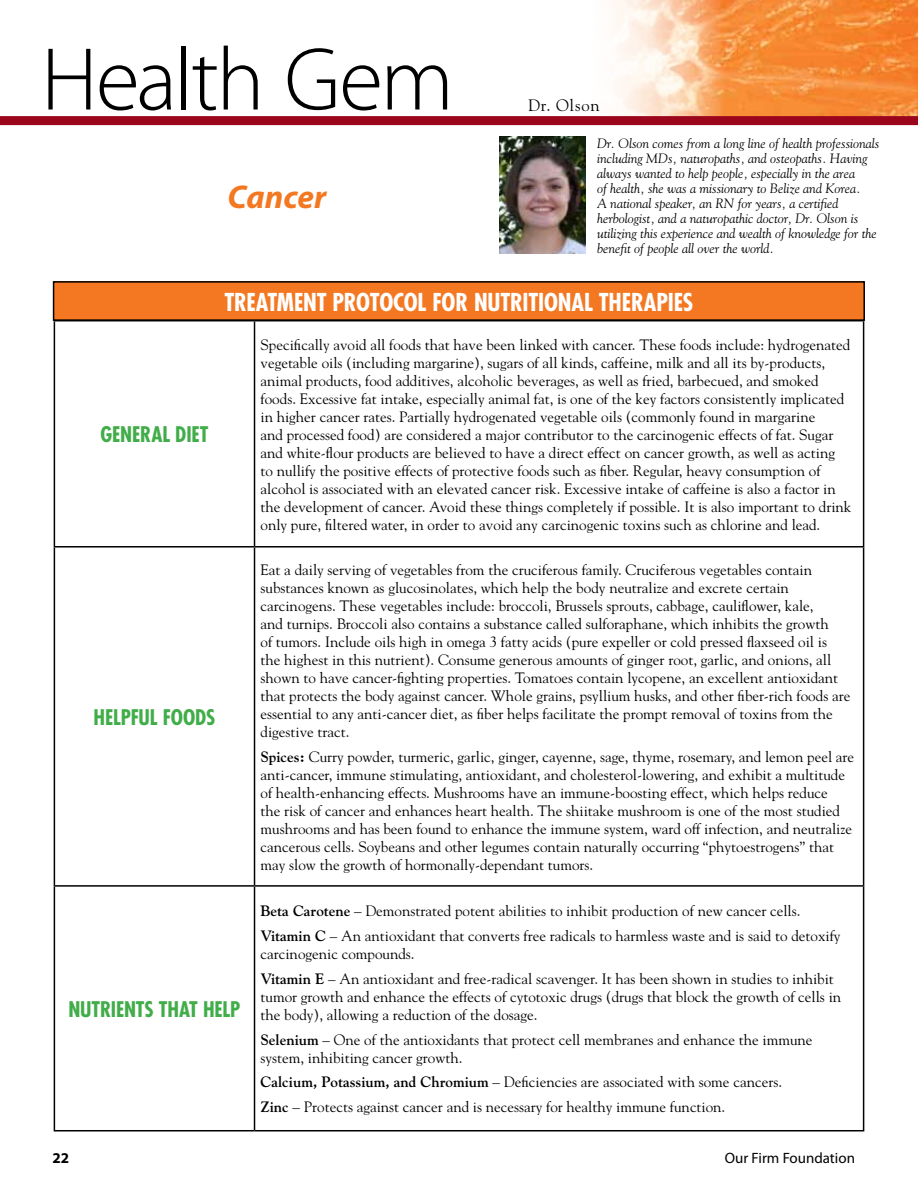
<style>
.page{position:relative;width:918px;height:1188px;background:#fff}
.page>*{position:absolute;margin:0;border:0;box-sizing:border-box;transform-origin:0 0}
.t1{font:300 90px "Myriad Pro";letter-spacing:-.03em;color:#000}
.t2{font:italic 700 33px "Myriad Pro";color:#f47721}
.t3{font:700 condensed 24px "Futura Std";letter-spacing:-.01em;color:#fff}
.t4{font:700 condensed 21px "Futura Std";letter-spacing:-.005em;color:#41ad49}
.t5{font:16.5px "Goudy";color:#000}
.t6{font:15px/18px "Goudy";color:#000}
.t7{font:15px "Myriad Pro";color:#000}
.t8{font:700 15px "Myriad Pro";color:#000}
.t9{font:italic 13.5px/15px "Goudy";color:#000}
.s1{font-weight:700}
</style>
<div class="page">
<img style="left:614px;top:0;width:304px;height:116px">
<div style="left:0;top:116px;width:918px;height:9px;background:#9c061d"></div>
<img style="left:500px;top:136px;width:85px;height:118px">
<hr style="left:54px;top:321px;width:1px;height:225px;background:#000">
<hr style="left:254px;top:321px;width:1px;height:225px;background:#000">
<hr style="left:863px;top:321px;width:1px;height:225px;background:#000">
<hr style="left:54px;top:546px;width:201px;height:2px;background:#000">
<hr style="left:54px;top:548px;width:1px;height:337px;background:#000">
<hr style="left:255px;top:546px;width:609px;height:2px;background:#000">
<hr style="left:254px;top:548px;width:1px;height:337px;background:#000">
<hr style="left:863px;top:548px;width:1px;height:337px;background:#000">
<hr style="left:54px;top:885px;width:201px;height:2px;background:#000">
<hr style="left:54px;top:887px;width:1px;height:243px;background:#000">
<hr style="left:255px;top:885px;width:609px;height:2px;background:#000">
<hr style="left:254px;top:887px;width:1px;height:243px;background:#000">
<hr style="left:863px;top:887px;width:1px;height:243px;background:#000">
<hr style="left:54px;top:1130px;width:201px;height:1px;background:#000">
<hr style="left:255px;top:1130px;width:609px;height:1px;background:#000">
<div style="left:54px;top:282px;width:810px;height:38px;background:#f47721"></div>
<div style="left:53px;top:281px;width:812px;height:40px;border:2px solid #000"></div>
<h1 class="t1" style="left:41px;top:25px;width:415px">Health Gem</h1>
<h2 class="t2" style="left:228px;top:176px;width:100px">Cancer</h2>
<p class="t5" style="left:528px;top:95px;width:73px">Dr. Olson</p>
<p class="t9" style="left:597px;top:135px;width:284px">Dr. Olson comes from a long line of health professionals including MDs, naturopaths, and osteopaths. Having always wanted to help people, especially in the area<br>of health, she was a missionary to Belize and Korea.<br>A national speaker, an RN for years, a certified herbologist, and a naturopathic doctor, Dr. Olson is utilizing this experience and wealth of knowledge for the benefit of people all over the world.</p>
<h3 class="t4" style="left:100px;top:422px;width:110px">GENERAL DIET</h3>
<h3 class="t3" style="left:224px;top:287px;width:470px">TREATMENT PROTOCOL FOR NUTRITIONAL TH ERAPIES</h3>
<p class="t6" style="left:261px;top:335px;width:592px">Specifically avoid all foods that have been linked with cancer. These foods include: hydrogenated vegetable oils (including margarine), sugars of all kinds, caffeine, milk and all its by-products, animal products, food additives, alcoholic beverages, as well as fried, barbecued, and smoked foods. Excessive fat intake, especially animal fat, is one of the key factors consistently implicated in higher cancer rates. Partially hydrogenated vegetable oils (commonly found in margarine<br>and processed food) are considered a major contributor to the carcinogenic effects of fat. Sugar and white-flour products are believed to have a direct effect on cancer growth, as well as acting<br>to nullify the positive effects of protective foods such as fiber. Regular, heavy consumption of alcohol is associated with an elevated cancer risk. Excessive intake of caffeine is also a factor in the development of cancer. Avoid these things completely if possible. It is also important to drink only pure, filtered water, in order to avoid any carcinogenic toxins such as chlorine and lead.</p>
<h3 class="t4" style="left:94px;top:704px;width:123px">HELPFUL FOODS</h3>
<p class="t6" style="left:261px;top:560px;width:592px">Eat a daily serving of vegetables from the cruciferous family. Cruciferous vegetables contain substances known as glucosinolates, which help the body neutralize and excrete certain carcinogens. These vegetables include: broccoli, Brussels sprouts, cabbage, cauliflower, kale,<br>and turnips. Broccoli also contains a substance called sulforaphane, which inhibits the growth<br>of tumors. Include oils high in omega 3 fatty acids (pure expeller or cold pressed flaxseed oil is the highest in this nutrient). Consume generous amounts of ginger root, garlic, and onions, all shown to have cancer-fighting properties. Tomatoes contain lycopene, an excellent antioxidant that protects the body against cancer. Whole grains, psyllium husks, and other fiber-rich foods are essential to any anti-cancer diet, as fiber helps facilitate the prompt removal of toxins from the digestive tract.</p>
<p class="t6" style="left:261px;top:747px;width:595px"><span class="s1">Spices:</span> Curry powder, turmeric, garlic, ginger, cayenne, sage, thyme, rosemary, and lemon peel are anti-cancer, immune stimulating, antioxidant, and cholesterol-lowering, and exhibit a multitude of health-enhancing effects. Mushrooms have an immune-boosting effect, which helps reduce<br>the risk of cancer and enhances heart health. The shiitake mushroom is one of the most studied mushrooms and has been found to enhance the immune system, ward off infection, and neutralize cancerous cells. Soybeans and other legumes contain naturally occurring “phytoestrogens” that may slow the growth of hormonally-dependant tumors.</p>
<h3 class="t4" style="left:68px;top:996px;width:174px">NUTRIENTS THAT HELP</h3>
<p class="t6" style="left:261px;top:898px;width:582px;line-height:24.8px"><span class="s1">Beta Carotene</span> – Demonstrated potent abilities to inhibit production of new cancer cells.<br><span class="s1">Vitamin C</span> – An antioxidant that converts free radicals to harmless waste and is said to detoxify</p>
<p class="t6" style="left:261px;top:941px;width:575px;line-height:24.8px">carcinogenic compounds.<br><span class="s1">Vitamin E</span> – An antioxidant and free-radical scavenger. It has been shown in studies to inhibit</p>
<p class="t6" style="left:261px;top:987px;width:582px">tumor growth and enhance the effects of cytotoxic drugs (drugs that block the growth of cells in the body), allowing a reduction of the dosage.</p>
<p class="t6" style="left:261px;top:1030px;width:554px"><span class="s1">Selenium</span> – One of the antioxidants that protect cell membranes and enhance the immune system, inhibiting cancer growth.</p>
<p class="t6" style="left:261px;top:1069px;width:523px;line-height:24.8px"><span class="s1">Calcium, Potassium, and Chromium</span> – Deficiencies are associated with some cancers.<br><span class="s1">Zinc</span> – Protects against cancer and is necessary for healthy immune function.</p>
<p class="t8" style="left:52px;top:1148px;width:18px">22</p>
<p class="t7" style="left:725px;top:1149px;width:132px">Our Firm Foundation</p>
</div>
